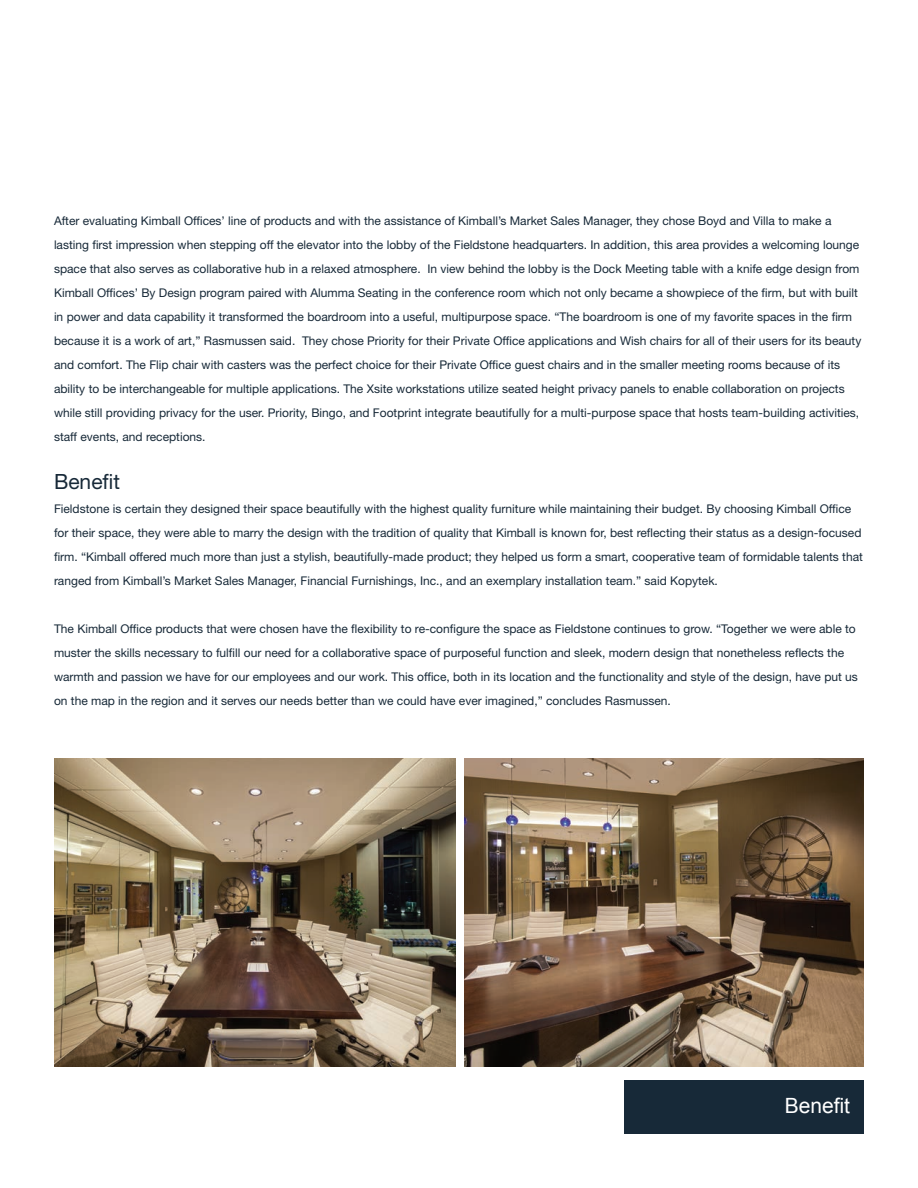
<style>
.page{position:relative;width:918px;height:1188px;background:#fff}
.page>*{position:absolute;margin:0;border:0;box-sizing:border-box;transform-origin:0 0}
.t1{font:21px "Helvetica Neue LT Std";color:#172938}
.t2{font:21px "Arial";color:#fff}
.t3{font:12px/24px "Helvetica Neue LT Std";color:#172938}
</style>
<div class="page">
<img style="left:54px;top:759px;width:401px;height:308px">
<img style="left:464px;top:759px;width:400px;height:308px">
<div style="left:624px;top:1080px;width:240px;height:54px;background:#172938"></div>
<p class="t3" style="left:54px;top:208px;width:809px">After evaluating Kimball Offices’ line of products and with the assistance of Kimball’s Market Sales Manager, they chose Boyd and Villa to make a lasting first impression when stepping off the elevator into the lobby of the Fieldstone headquarters. In addition, this area provides a welcoming lounge space that also serves as collaborative hub in a relaxed atmosphere. In view behind the lobby is the Dock Meeting table with a knife edge design from Kimball Offices’ By Design program paired with Alumma Seating in the conference room which not only became a showpiece of the firm, but with built in power and data capability it transformed the boardroom into a useful, multipurpose space. “The boardroom is one of my favorite spaces in the firm because it is a work of art,” Rasmussen said. They chose Priority for their Private Office applications and Wish chairs for all of their users for its beauty and comfort. The Flip chair with casters was the perfect choice for their Private Office guest chairs and in the smaller meeting rooms because of its ability to be interchangeable for multiple applications. The Xsite workstations utilize seated height privacy panels to enable collaboration on projects while still providing privacy for the user. Priority, Bingo, and Footprint integrate beautifully for a multi-purpose space that hosts team-building activities, staff events, and receptions.</p>
<h1 class="t1" style="left:54px;top:469px;width:68px">Benefit</h1>
<p class="t3" style="left:54px;top:496px;width:810px">Fieldstone is certain they designed their space beautifully with the highest quality furniture while maintaining their budget. By choosing Kimball Office for their space, they were able to marry the design with the tradition of quality that Kimball is known for, best reflecting their status as a design-focused firm. “Kimball offered much more than just a stylish, beautifully-made product; they helped us form a smart, cooperative team of formidable talents that ranged from Kimball’s Market Sales Manager, Financial Furnishings, Inc., and an exemplary installation team.” said Kopytek.</p>
<p class="t3" style="left:54px;top:616px;width:805px">The Kimball Office products that were chosen have the flexibility to re-configure the space as Fieldstone continues to grow. “Together we were able to muster the skills necessary to fulfill our need for a collaborative space of purposeful function and sleek, modern design that nonetheless reflects the warmth and passion we have for our employees and our work. This office, both in its location and the functionality and style of the design, have put us on the map in the region and it serves our needs better than we could have ever imagined,” concludes Rasmussen.</p>
<h1 class="t2" style="left:785px;top:1092px;width:67px">Benefit</h1>
</div>
